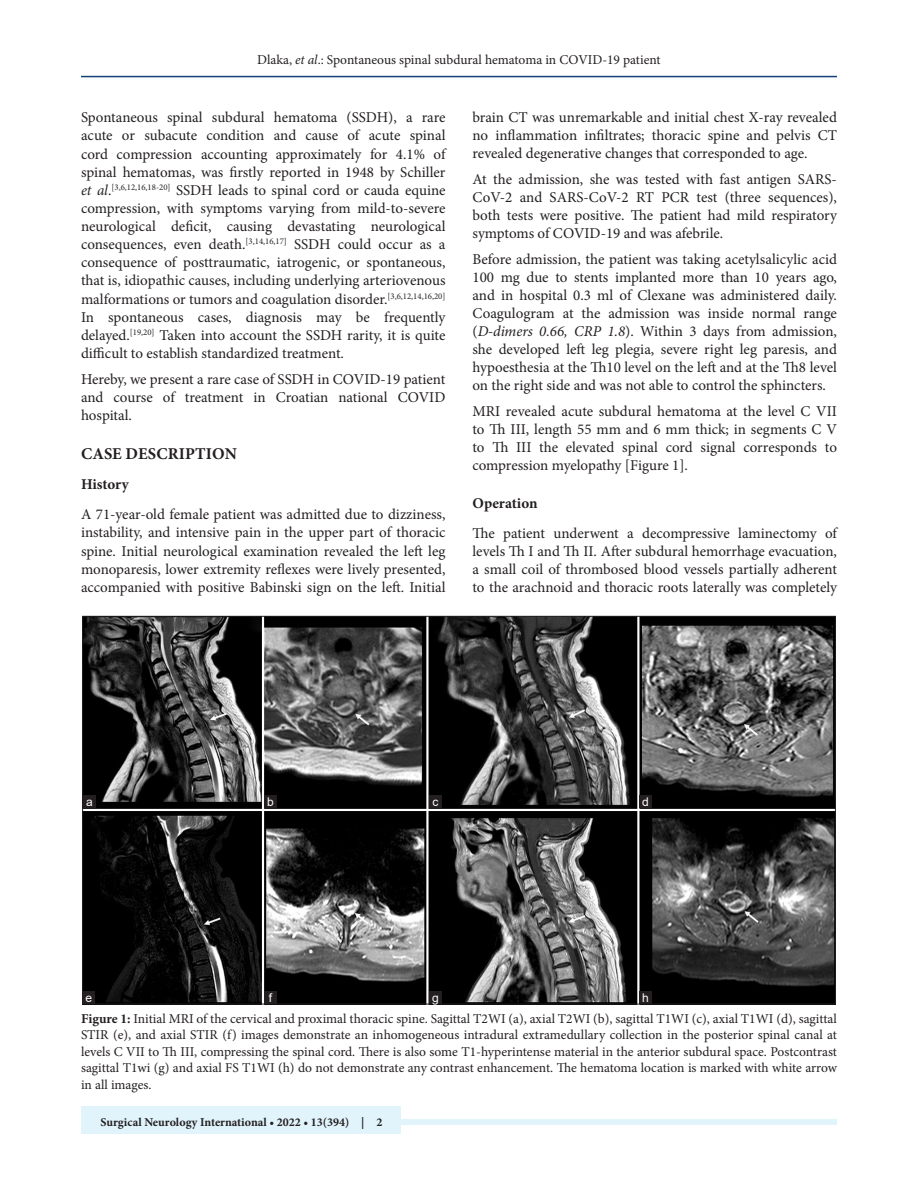
<style>
.page{position:relative;width:918px;height:1188px;background:#fff}
.page>*{position:absolute;margin:0;border:0;box-sizing:border-box;transform-origin:0 0}
.t1{font:700 16.5px "Minion Pro";letter-spacing:.01em;color:#231f20}
.TX{font:15px/18.1px "Minion Pro";letter-spacing:-.005em;color:#231f20;text-align:justify}
.H2_No_Above_Space{font:700 15px "Minion Pro";letter-spacing:-.005em;color:#231f20}
.FGC{font:13.5px/16.5px "Minion Pro";letter-spacing:-.005em;color:#231f20;text-align:justify}
.JF{font:700 12px "Minion Pro";color:#231f20}
.LABEL{font:12px "Arial";color:#fff}
.s1{font-style:italic}
.s2{font-weight:700}
</style>
<div class="page">
<hr style="left:81px;top:76px;width:756px;height:1px;background:#164077">
<div style="left:81px;top:1119px;width:756px;height:6px;background:#e1f4fc"></div>
<div style="left:81px;top:1106px;width:319px;height:28px;background:#e1f4fc"></div>
<img style="left:84px;top:618px;width:750px;height:384px">
<div style="left:429px;top:795px;width:13px;height:13px;background:#231f20"></div>
<div style="left:429px;top:992px;width:13px;height:12px;background:#231f20"></div>
<div style="left:639px;top:991px;width:13px;height:13px;background:#231f20"></div>
<div style="left:639px;top:795px;width:13px;height:13px;background:#231f20"></div>
<div style="left:264px;top:991px;width:13px;height:13px;background:#231f20"></div>
<div style="left:264px;top:795px;width:13px;height:13px;background:#231f20"></div>
<div style="left:83px;top:795px;width:13px;height:13px;background:#231f20"></div>
<div style="left:82px;top:992px;width:13px;height:12px;background:#231f20"></div>
<p class="FGC" style="left:257px;top:51px;width:405px">Dlaka, <span class="s1">et al</span>.: Spontaneous spinal subdural hematoma in COVID-19 patient</p>
<p class="TX" style="left:81px;top:108px;width:366px">Spontaneous spinal subdural hematoma (SSDH), a rare acute or subacute condition and cause of acute spinal cord compression accounting approximately for 4.1% of spinal hematomas, was firstly reported in 1948 by Schiller <span class="s1">et al</span>.<sup>[3,6,12,16,18-20]</sup> SSDH leads to spinal cord or cauda equine compression, with symptoms varying from mild-to-severe neurological deficit, causing devastating neurological consequences, even death.<sup>[3,14,16,17]</sup> SSDH could occur as a consequence of posttraumatic, iatrogenic, or spontaneous, that is, idiopathic causes, including underlying arteriovenous malformations or tumors and coagulation disorder.<sup>[3,6,12,14,16,20] </sup>In spontaneous cases, diagnosis may be frequently delayed.<sup>[19,20]</sup> Taken into account the SSDH rarity, it is quite difficult to establish standardized treatment.</p>
<p class="TX" style="left:81px;top:370px;width:366px">Hereby, we present a rare case of SSDH in COVID-19 patient and course of treatment in Croatian national COVID hospital.</p>
<h1 class="t1" style="left:81px;top:442px;width:157px">CASE DESCRIPTION</h1>
<p class="H2_No_Above_Space" style="left:81px;top:474px;width:49px">History</p>
<p class="TX" style="left:81px;top:506px;width:366px">A 71-year-old female patient was admitted due to dizziness, instability, and intensive pain in the upper part of thoracic spine. Initial neurological examination revealed the left leg monoparesis, lower extremity reflexes were lively presented, accompanied with positive Babinski sign on the left. Initial</p>
<p class="TX" style="left:472px;top:109px;width:366px">brain CT was unremarkable and initial chest X-ray revealed no inflammation infiltrates; thoracic spine and pelvis CT revealed degenerative changes that corresponded to age.</p>
<p class="TX" style="left:472px;top:170px;width:366px">At the admission, she was tested with fast antigen SARS-CoV-2 and SARS-CoV-2 RT PCR test (three sequences), both tests were positive. The patient had mild respiratory symptoms of COVID-19 and was afebrile.</p>
<p class="TX" style="left:472px;top:250px;width:366px">Before admission, the patient was taking acetylsalicylic acid 100 mg due to stents implanted more than 10 years ago, and in hospital 0.3 ml of Clexane was administered daily.<br>Coagulogram at the admission was inside normal range (<span class="s1">D-dimers 0.66, CRP 1.8</span>). Within 3 days from admission, she developed left leg plegia, severe right leg paresis, and hypoesthesia at the Th 10 level on the left and at the Th8 level on the right side and was not able to control the sphincters.</p>
<p class="TX" style="left:472px;top:402px;width:366px">MRI revealed acute subdural hematoma at the level C VII to Th III, length 55 mm and 6 mm thick; in segments C V to Th III the elevated spinal cord signal corresponds to compression myelopathy [Figure 1].</p>
<h2 class="H2_No_Above_Space" style="left:472px;top:492px;width:67px">Operation</h2>
<p class="TX" style="left:472px;top:524px;width:366px">The patient underwent a decompressive laminectomy of levels Th I and Th II. After subdural hemorrhage evacuation, a small coil of thrombosed blood vessels partially adherent to the arachnoid and thoracic roots laterally was completely</p>
<p class="LABEL" style="left:86px;top:793px;width:8px">a</p>
<p class="LABEL" style="left:267px;top:793px;width:8px">b</p>
<p class="LABEL" style="left:432px;top:793px;width:7px">c</p>
<p class="LABEL" style="left:642px;top:793px;width:8px">d</p>
<p class="LABEL" style="left:86px;top:990px;width:8px">e</p>
<p class="LABEL" style="left:269px;top:989px;width:5px">f</p>
<p class="LABEL" style="left:432px;top:990px;width:8px">g</p>
<p class="LABEL" style="left:642px;top:989px;width:8px">h</p>
<p class="FGC" style="left:81px;top:1010px;width:758px"><span class="s2">Figure 1:</span> Initial MRI of the cervical and proximal thoracic spine. Sagittal T2WI (a), axial T2WI (b), sagittal T1WI (c), axial T1WI (d), sagittal STIR (e), and axial STIR (f) images demonstrate an inhomogeneous intradural extramedullary collection in the posterior spinal canal at levels C VII to Th III, compressing the spinal cord. There is also some T1-hyperintense material in the anterior subdural space. Postcontrast sagittal T1wi (g) and axial FS T1WI (h) do not demonstrate any contrast enhancement. The hematoma location is marked with white arrow in all images.</p>
<p class="JF" style="left:100px;top:1113px;width:284px">Surgical Neurology International • 2022 • 13(394) | 2</p>
</div>
